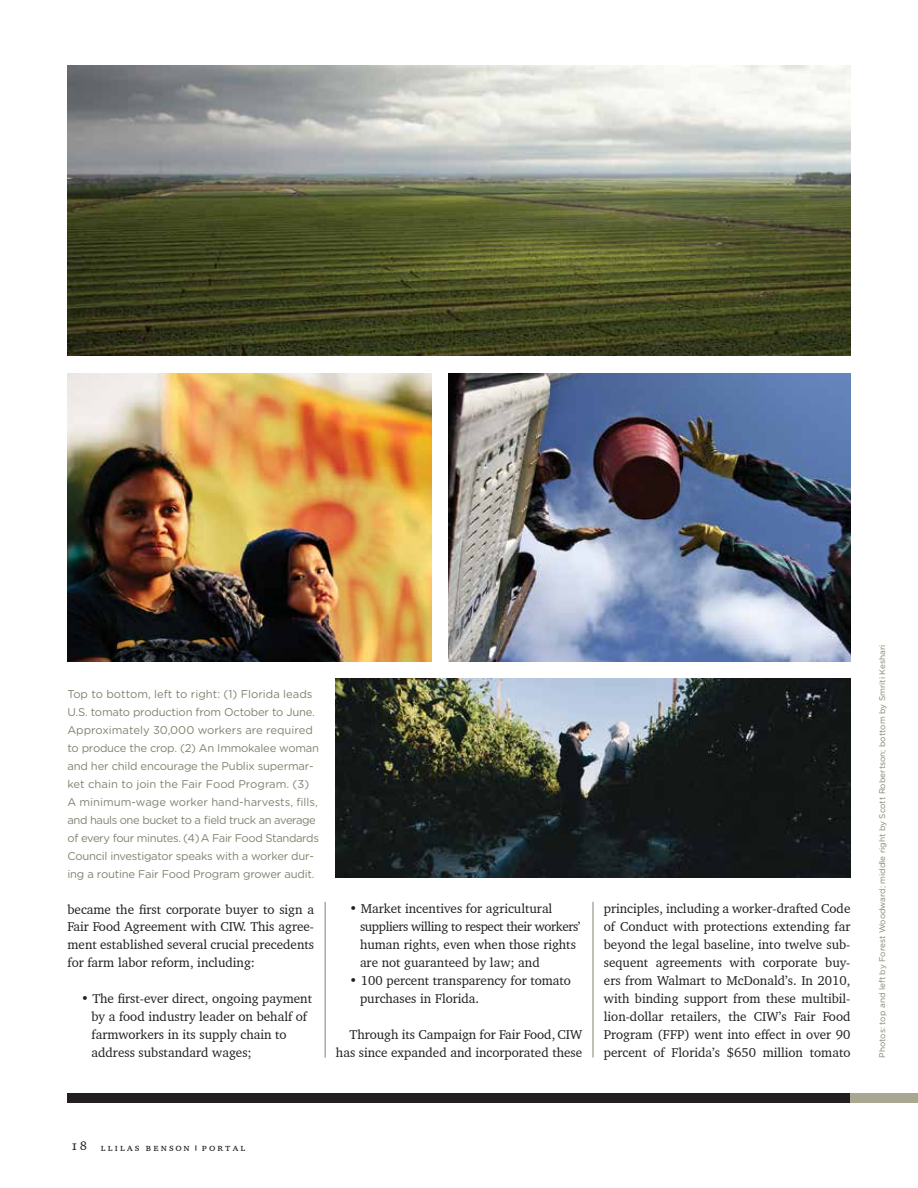
<style>
.page{position:relative;width:918px;height:1188px;background:#fff}
.page>*{position:absolute;margin:0;border:0;box-sizing:border-box;transform-origin:0 0}
.t1{font:13.2px/18px "Charter BT Pro";color:#231f20}
.t2{font:11.25px/18px "Gotham Rounded";letter-spacing:-.02em;color:#82816f}
.t3{font:10.5px "Charter BT Pro";letter-spacing:.2em;color:#231f20}
.t4{font:8.25px "Gotham Rounded";color:#82816f}
.s1{font-size:13.5px}
</style>
<div class="page">
<div style="left:67px;top:1094px;width:851px;height:9px;background:#231f20"></div>
<div style="left:851px;top:1094px;width:67px;height:9px;background:#a9a791"></div>
<hr style="left:325px;top:902px;width:1px;height:156px;background:#82816f">
<hr style="left:593px;top:902px;width:1px;height:156px;background:#82816f">
<img style="left:68px;top:374px;width:363px;height:288px">
<img style="left:68px;top:66px;width:782px;height:290px">
<img style="left:448px;top:374px;width:402px;height:288px">
<img style="left:336px;top:679px;width:515px;height:199px">
<p class="t2" style="left:68px;top:684px;width:253px">Top to bottom, left to right: (1) Florida leads U.S. tomato production from October to June.<br>Approximately 30,000 workers are required to produce the crop. (2) An Immokalee woman and her child encourage the Publix supermar&shy;ket chain to join the Fair Food Program. (3)<br>A minimum-wage worker hand-harvests, fills, and hauls one bucket to a field truck an average of every four minutes. (4) A Fair Food Standards Council investigator speaks with a worker dur&shy;ing a routine Fair Food Program grower audit.</p>
<p class="t1" style="left:68px;top:900px;width:248px;text-align:justify">became the first corporate buyer to sign a Fair Food Agreement with CIW. This agree&shy;ment established several crucial precedents for farm labor reform, including:</p>
<p class="t1" style="left:92px;top:990px;width:222px;text-indent:-10px">• The first-ever direct, ongoing payment by a food industry leader on behalf of farmworkers in its supply chain to address substandard wages;</p>
<p class="t1" style="left:360px;top:900px;width:222px;text-indent:-10px">• Market incentives for agricultural suppliers willing to respect their workers’ human rights, even when those rights are not guaranteed by law; and</p>
<p class="t1" style="left:360px;top:972px;width:213px;text-indent:-11px">• 100 percent transparency for tomato purchases in Florida.</p>
<p class="t1" style="left:336px;top:1026px;width:248px;text-align:right">Through its Campaign for Fair Food, CIW has since expanded and incorporated these</p>
<p class="t1" style="left:604px;top:900px;width:248px;text-align:justify">principles, including a worker-drafted Code of Conduct with protections extending far beyond the legal baseline, into twelve sub&shy;sequent agreements with corporate buy&shy;ers from Walmart to McDonald’s. In 2010, with binding support from these multibil&shy;lion-dollar retailers, the CIW’s Fair Food Program (FFP) went into effect in over 90 percent of Florida’s $650 million tomato</p>
<p class="t4" style="left:877px;top:1058px;width:415px;rotate:-90deg">Photos: top and left by Forest Woodward; middle right by Scott Robertson; bottom by Smriti Keshari</p>
<p class="t3" style="left:72px;top:1140px;width:175px"><span class="s1">18</span> llilas benson portal</p>
</div>
